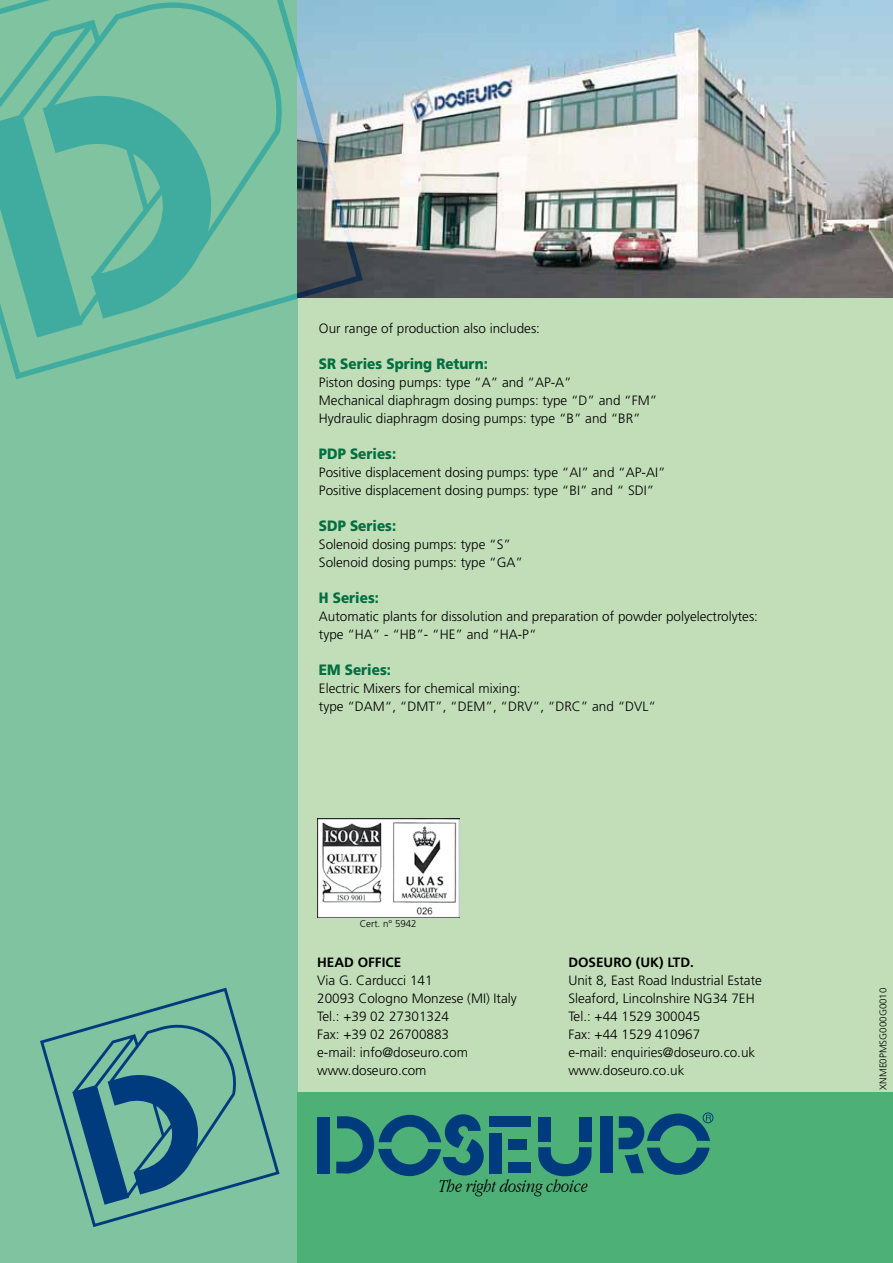
<style>
.page{position:relative;width:893px;height:1263px;background:#fff}
.page>*{position:absolute;margin:0;border:0;box-sizing:border-box;transform-origin:0 0}
.t1{font:italic 300 condensed 18.75px "Garamond";color:#000}
.t2{font:900 15px "Frutiger";color:#006f41;scale:.9 1}
.t3{font:300 13.5px/18px "Frutiger";color:#000}
.t4{font:700 13.5px "Frutiger";color:#000}
.t5{font:300 9.75px "Frutiger";color:#000}
</style>
<div class="page">
<div style="left:298px;top:0;width:595px;height:1263px;background:#c2deb8"></div>
<div style="left:0;top:0;width:298px;height:1263px;background:#7fc3a0"></div>
<div style="left:298px;top:1093px;width:595px;height:170px;background:#4db076"></div>
<div style="left:538px;top:1117px;width:13px;height:24px;background:#003c7d"></div>
<div style="left:579px;top:1117px;width:12px;height:24px;background:#003c7d"></div>
<svg style="left:538px;top:1147px;width:53px;height:29px"></svg>
<div style="left:600px;top:1116px;width:13px;height:57px;background:#003c7d"></div>
<div style="left:490px;top:1132px;width:12px;height:41px;background:#003c7d"></div>
<div style="left:489px;top:1116px;width:41px;height:11px;background:#003c7d"></div>
<div style="left:508px;top:1162px;width:22px;height:11px;background:#003c7d"></div>
<div style="left:508px;top:1139px;width:18px;height:11px;background:#003c7d"></div>
<div style="left:317px;top:1117px;width:13px;height:56px;background:#003c7d"></div>
<svg style="left:336px;top:1114px;width:148px;height:62px"></svg>
<div style="left:703px;top:1113px;width:10px;height:10px;border:1px solid #003c7d;border-radius:50%"></div>
<svg style="left:619px;top:1113px;width:92px;height:62px"></svg>
<svg style="left:40px;top:988px;width:240px;height:239px"></svg>
<img style="left:363px;top:0;width:530px;height:298px">
<svg style="left:0;top:0;width:363px;height:379px"></svg>
<img style="left:317px;top:819px;width:142px;height:99px">
<div style="left:339px;top:906px;width:29px;height:10px;background:#fff"></div>
<p class="t3" style="left:319px;top:319px;width:223px">Our range of production also includes:</p>
<p class="t2" style="left:319px;top:354px;width:189px">SR Series Spring Return:</p>
<p class="t3" style="left:319px;top:373px;width:340px">Piston dosing pumps: type “A” and “AP-A”<br>Mechanical diaphragm dosing pumps: type “D” and “FM”<br>Hydraulic diaphragm dosing pumps: type “B” and “BR”</p>
<p class="t2" style="left:319px;top:444px;width:87px">PDP Series:</p>
<p class="t3" style="left:319px;top:463px;width:348px">Positive displacement dosing pumps: type “AI” and “AP-AI”<br>Positive displacement dosing pumps: type “BI” and “ SDI”</p>
<p class="t2" style="left:319px;top:516px;width:87px">SDP Series:</p>
<p class="t3" style="left:319px;top:535px;width:206px">Solenoid dosing pumps: type “S”<br>Solenoid dosing pumps: type “GA”</p>
<p class="t2" style="left:319px;top:588px;width:68px">H Series:</p>
<p class="t3" style="left:319px;top:607px;width:441px">Automatic plants for dissolution and preparation of powder polyelectrolytes: type “HA” - “HB”- “HE” and “HA-P“</p>
<p class="t2" style="left:319px;top:660px;width:82px">EM Series:</p>
<p class="t3" style="left:319px;top:679px;width:338px">Electric Mixers for chemical mixing:<br>type “DAM“, “DMT”, “DEM”, “DRV”, “DRC” and “DVL“</p>
<p class="t5" style="left:360px;top:918px;width:59px">Cert. n° 5942</p>
<p class="t4" style="left:317px;top:955px;width:86px">HEAD OFFICE</p>
<p class="t3" style="left:317px;top:972px;width:201px">Via G. Carducci 141<br>20093 Cologno Monzese (MI) Italy<br>Tel.: +39 02 27301324<br>Fax: +39 02 26700883<br>e-mail: info@doseuro.com www.doseuro.com</p>
<p class="t4" style="left:568px;top:955px;width:127px">DOSEURO (UK) LTD.</p>
<p class="t3" style="left:568px;top:971px;width:195px">Unit 8, East Road Industrial Estate<br>Sleaford, Lincolnshire NG34 7EH<br>Tel.: +44 1529 300045<br>Fax: +44 1529 410967<br>e-mail: enquiries@doseuro.co.uk www.doseuro.co.uk</p>
<h1 class="t1" style="left:439px;top:1176px;width:150px">The right dosing choice</h1>
<p class="t5" style="left:878px;top:1089px;width:103px;rotate:-90deg">XNME0PMSG000G0010</p>
</div>
